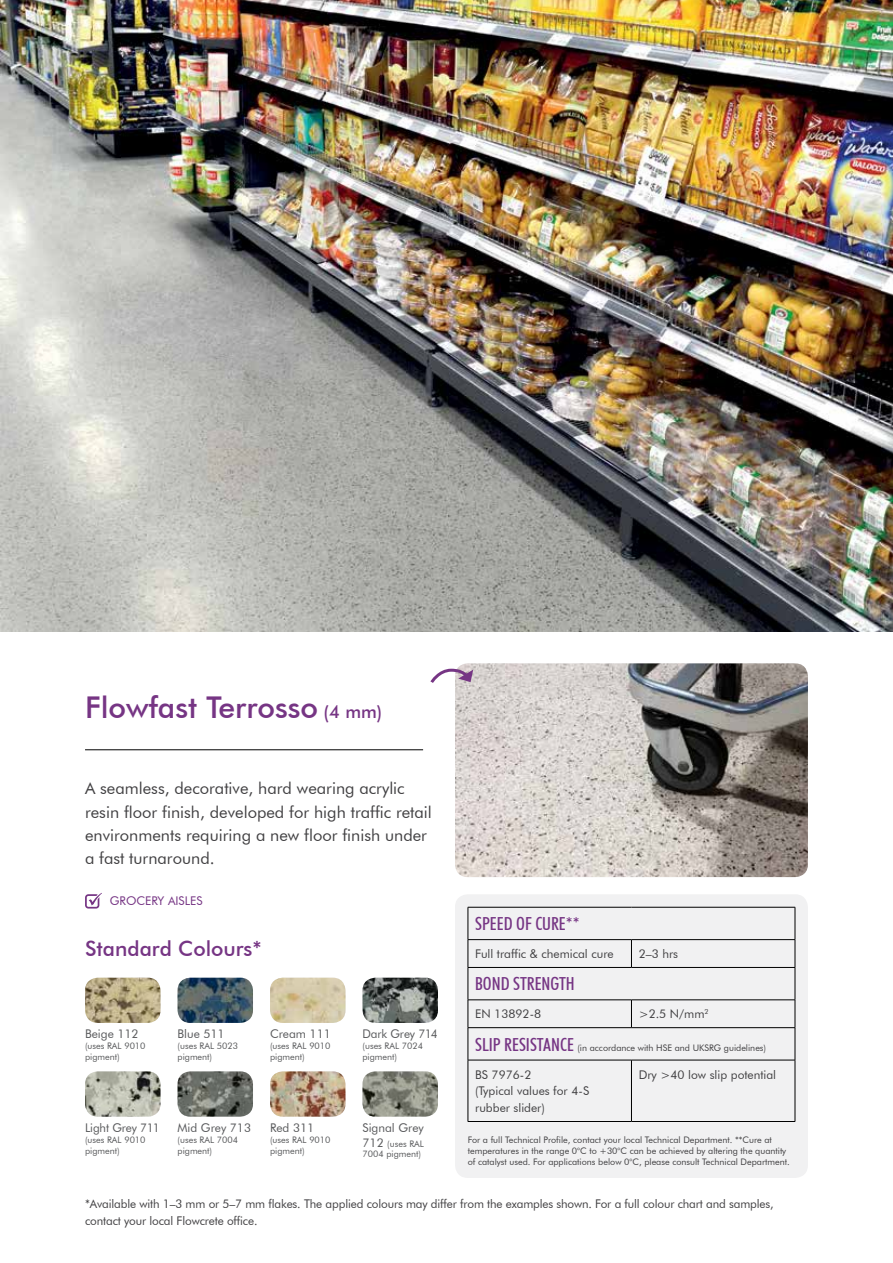
<style>
.page{position:relative;width:893px;height:1263px;background:#fff}
.page>*{position:absolute;margin:0;border:0;box-sizing:border-box;transform-origin:0 0}
.t1{font:500 30px "Futura BT";color:#763584}
.t2{font:500 21px "Futura BT";color:#763584}
.t3{font:500 condensed 18px "Futura BT";color:#763584}
.t4{font:16.5px/23.1px "Futura BT";color:#414042}
.t5{font:12px/16.8px "Futura BT";letter-spacing:-.01em;color:#414042}
.t6{font:12px "Futura BT";color:#58595b}
.t7{font:12px "Futura BT";color:#763584}
.t8{font:9px/10.8px "Futura BT";color:#414042}
.t9{font:9px/10.8px "Futura BT";color:#58595b}
.s1{font-size:18px}
.s2{font-size:12px}
.s3{font-weight:500;font-stretch:condensed;font-size:18px;color:#763584}
</style>
<div class="page">
<img style="left:455px;top:663px;width:353px;height:214px">
<div style="left:455px;top:894px;width:353px;height:284px;background:#f1f1f2;border-radius:13px"></div>
<hr style="left:468px;top:907px;width:163px;height:1px;background:#000">
<hr style="left:468px;top:907px;width:1px;height:32px;background:#000">
<hr style="left:631px;top:907px;width:164px;height:1px;background:#000">
<hr style="left:795px;top:907px;width:1px;height:32px;background:#000">
<hr style="left:468px;top:939px;width:163px;height:1px;background:#000">
<svg style="left:468px;top:940px;width:1px;height:27px"></svg>
<hr style="left:631px;top:939px;width:164px;height:1px;background:#000">
<svg style="left:631px;top:940px;width:1px;height:27px"></svg>
<svg style="left:795px;top:940px;width:1px;height:27px"></svg>
<hr style="left:468px;top:967px;width:163px;height:1px;background:#000">
<hr style="left:468px;top:968px;width:1px;height:32px;background:#000">
<hr style="left:631px;top:967px;width:164px;height:1px;background:#000">
<hr style="left:795px;top:968px;width:1px;height:32px;background:#000">
<hr style="left:468px;top:999px;width:163px;height:1px;background:#000">
<svg style="left:468px;top:1000px;width:1px;height:27px"></svg>
<hr style="left:631px;top:999px;width:164px;height:1px;background:#000">
<svg style="left:631px;top:1000px;width:1px;height:27px"></svg>
<svg style="left:795px;top:1000px;width:1px;height:27px"></svg>
<hr style="left:468px;top:1027px;width:163px;height:1px;background:#000">
<hr style="left:468px;top:1028px;width:1px;height:32px;background:#000">
<hr style="left:631px;top:1027px;width:164px;height:1px;background:#000">
<hr style="left:795px;top:1028px;width:1px;height:32px;background:#000">
<hr style="left:468px;top:1060px;width:163px;height:1px;background:#000">
<hr style="left:468px;top:1060px;width:1px;height:61px;background:#000">
<hr style="left:631px;top:1060px;width:164px;height:1px;background:#000">
<hr style="left:631px;top:1060px;width:1px;height:61px;background:#000">
<hr style="left:795px;top:1060px;width:1px;height:61px;background:#000">
<hr style="left:468px;top:1121px;width:163px;height:1px;background:#000">
<hr style="left:631px;top:1121px;width:164px;height:1px;background:#000">
<img style="left:362px;top:1071px;width:76px;height:46px">
<img style="left:362px;top:978px;width:76px;height:45px">
<svg style="left:430px;top:667px;width:43px;height:18px"></svg>
<img style="left:0;top:0;width:893px;height:631px">
<hr style="left:85px;top:749px;width:338px;height:1px;background:#000">
<svg style="left:85px;top:893px;width:17px;height:15px"></svg>
<img style="left:85px;top:1071px;width:76px;height:46px">
<img style="left:85px;top:978px;width:76px;height:45px">
<img style="left:178px;top:1071px;width:75px;height:46px">
<img style="left:178px;top:978px;width:75px;height:45px">
<img style="left:270px;top:1071px;width:75px;height:46px">
<img style="left:270px;top:978px;width:75px;height:45px">
<h1 class="t1" style="left:85px;top:689px;width:299px">Flowfast Terrosso <span class="s1">(4 mm)</span></h1>
<h3 class="t4" style="left:85px;top:777px;width:348px">A seamless, decorative, hard wearing acrylic resin floor finish, developed for high traffic retail environments requiring a new floor finish under a fast turnaround.</h3>
<h3 class="t7" style="left:110px;top:894px;width:94px">GROCERY AISLES</h3>
<h2 class="t2" style="left:85px;top:936px;width:178px">Standard Colours*</h2>
<h3 class="t6" style="left:85px;top:1027px;width:55px">Beige 112</h3>
<p class="t9" style="left:85px;top:1040px;width:62px">(uses RAL 9010 pigment)</p>
<h3 class="t6" style="left:178px;top:1027px;width:49px">Blue 511</h3>
<p class="t9" style="left:178px;top:1040px;width:62px">(uses RAL 5023 pigment)</p>
<h3 class="t6" style="left:270px;top:1027px;width:62px">Cream 111</h3>
<p class="t9" style="left:270px;top:1040px;width:62px">(uses RAL 9010 pigment)</p>
<h3 class="t6" style="left:362px;top:1027px;width:77px">Dark Grey 714</h3>
<p class="t9" style="left:362px;top:1040px;width:62px">(uses RAL 7024 pigment)</p>
<h3 class="t6" style="left:85px;top:1120px;width:76px">Light Grey 711</h3>
<p class="t9" style="left:85px;top:1134px;width:62px">(uses RAL 9010 pigment)</p>
<h3 class="t6" style="left:178px;top:1120px;width:75px">Mid Grey 713</h3>
<p class="t9" style="left:178px;top:1134px;width:62px">(uses RAL 7004 pigment)</p>
<h3 class="t6" style="left:270px;top:1120px;width:46px">Red 311</h3>
<p class="t9" style="left:270px;top:1134px;width:62px">(uses RAL 9010 pigment)</p>
<h3 class="t6" style="left:362px;top:1120px;width:63px">Signal Grey</h3>
<p class="t9" style="left:362px;top:1138px;width:63px"><span class="s2">712</span> (uses RAL<br>7004 pigment)</p>
<h3 class="t3" style="left:475px;top:913px;width:106px">SPEED OF CURE**</h3>
<h3 class="t5" style="left:475px;top:945px;width:140px">Full traffic &amp; chemical cure</h3>
<h3 class="t5" style="left:639px;top:945px;width:41px">2–3 hrs</h3>
<h3 class="t3" style="left:475px;top:973px;width:101px">BOND STRENGTH</h3>
<h3 class="t5" style="left:475px;top:1005px;width:67px">EN 13892-8</h3>
<h3 class="t5" style="left:639px;top:1005px;width:72px">&gt;2.5 N/mm<sup>2</sup></h3>
<p class="t8" style="left:475px;top:1042px;width:293px"><span class="s3">SLIP RESISTANCE</span> (in accordance with HSE and UKSRG guidelines)</p>
<h3 class="t5" style="left:475px;top:1066px;width:116px">BS 7976-2<br>(Typical values for 4-S rubber slider)</h3>
<h3 class="t5" style="left:639px;top:1066px;width:139px">Dry &gt;40 low slip potential</h3>
<p class="t8" style="left:468px;top:1135px;width:324px">For a full Technical Profile, contact your local Technical Department. **Cure at temperatures in the range 0°C to +30°C can be achieved by altering the quantity of catalyst used. For applications below 0°C, please consult Technical Department.</p>
<h3 class="t5" style="left:85px;top:1195px;width:690px">*Available with 1–3 mm or 5–7 mm flakes. The applied colours may differ from the examples shown. For a full colour chart and samples, contact your local Flowcrete office.</h3>
</div>
